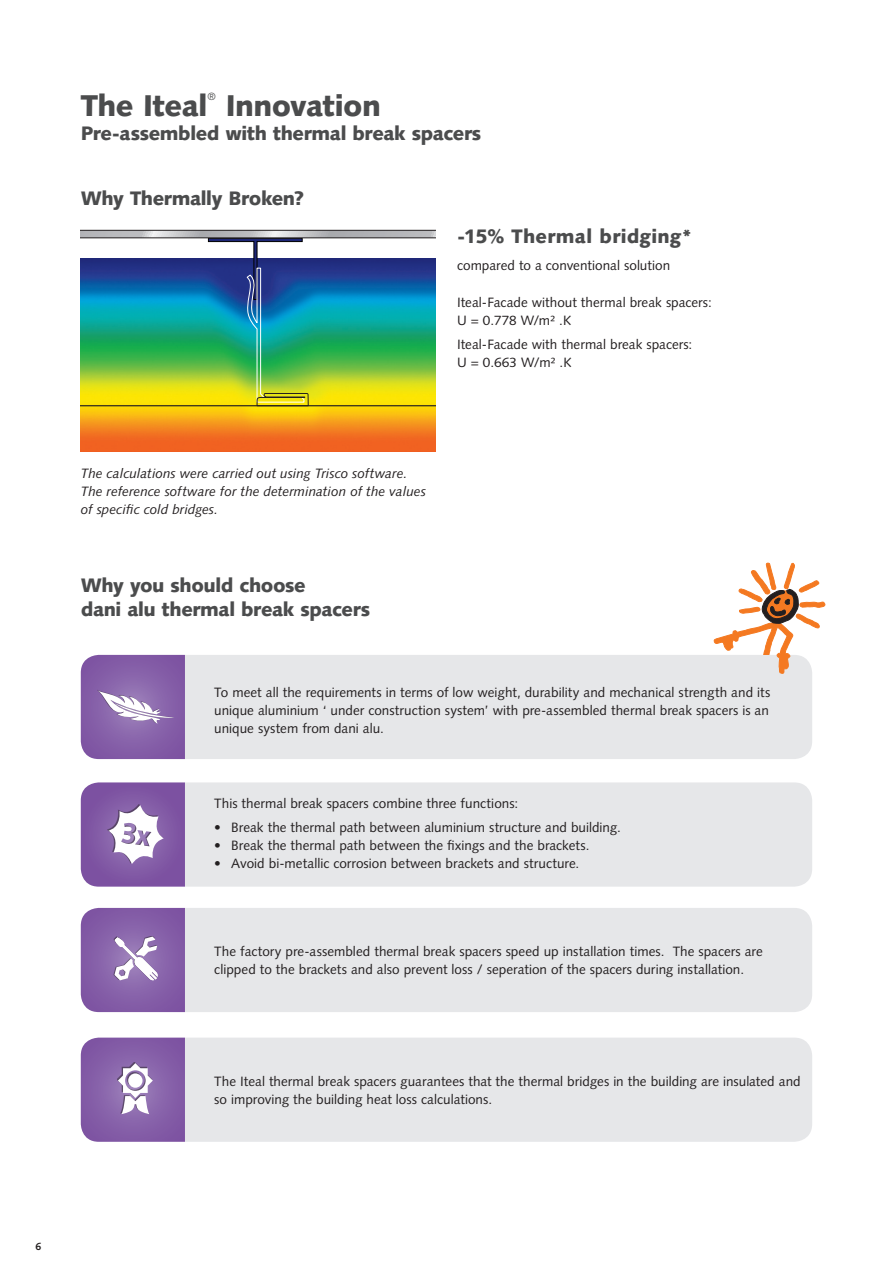
<style>
.page{position:relative;width:893px;height:1263px;background:#fff}
.page>*{position:absolute;margin:0;border:0;box-sizing:border-box;transform-origin:0 0}
.t1{font:900 30px "Syntax LT Std";letter-spacing:-.02em;color:#4b4c4d}
.t2{font:900 19.5px/24px "Syntax LT Std";letter-spacing:-.02em;color:#4b4c4d}
.t3{font:900 19.5px "Syntax LT Std";letter-spacing:.015em;color:#4b4c4d}
.t4{font:13.5px/18px "Syntax LT Std";color:#231f20}
.t5{font:italic 13.5px/18px "Syntax LT Std";color:#231f20}
.t6{font:700 10.5px "Syntax LT Std";color:#231f20}
.t7{font:10.5px "Syntax LT Std";color:#4b4c4d}
</style>
<div class="page">
<div style="left:185px;top:1038px;width:627px;height:104px;background:#e6e7e9"></div>
<svg style="left:81px;top:1037px;width:104px;height:105px;background:#8f6cae"></svg>
<div style="left:128px;top:1073px;width:15px;height:15px;background:#fff;border-radius:50%"></div>
<div style="left:185px;top:908px;width:627px;height:104px;background:#e6e7e9"></div>
<svg style="left:81px;top:908px;width:104px;height:104px;background:#8f6caf"></svg>
<div style="left:185px;top:782px;width:627px;height:105px;background:#e6e7e9"></div>
<svg style="left:81px;top:782px;width:104px;height:105px;background:#9472b2"></svg>
<div style="left:185px;top:655px;width:627px;height:104px;background:#e6e7e9"></div>
<svg style="left:81px;top:655px;width:104px;height:104px;background:#8f6cae"></svg>
<svg style="left:714px;top:563px;width:111px;height:111px"></svg>
<svg style="left:81px;top:230px;width:355px;height:222px;background:#7b9e6c"></svg>
<h1 class="t1" style="left:81px;top:88px;width:128px">The Iteal</h1>
<p class="t7" style="left:207px;top:90px;width:10px">®</p>
<h1 class="t1" style="left:226px;top:88px;width:157px">Innovation</h1>
<h2 class="t2" style="left:81px;top:121px;width:402px">Pre-assembled with thermal break spacers</h2>
<h2 class="t2" style="left:81px;top:186px;width:225px">Why Thermally Broken?</h2>
<h2 class="t3" style="left:457px;top:225px;width:237px">-15% Thermal bridging*</h2>
<p class="t4" style="left:457px;top:256px;width:215px">compared to a conventional solution</p>
<p class="t4" style="left:457px;top:293px;width:256px">Iteal-Facade without thermal break spacers:<br>U = 0.778 W/m² .K</p>
<p class="t4" style="left:457px;top:336px;width:237px">Iteal-Facade with thermal break spacers:<br>U = 0.663 W/m² .K</p>
<p class="t5" style="left:81px;top:464px;width:347px">The calculations were carried out using Trisco software.<br>The reference software for the determination of the values of specific cold bridges.</p>
<h2 class="t2" style="left:81px;top:573px;width:291px">Why you should choose<br>dani alu thermal break spacers</h2>
<p class="t4" style="left:214px;top:683px;width:558px;text-align:justify">To meet all the requirements in terms of low weight, durability and mechanical strength and its unique aluminium ‘ under construction system’ with pre-assembled thermal break spacers is an unique system from dani alu.</p>
<p class="t4" style="left:214px;top:794px;width:305px">This thermal break spacers combine three functions:</p>
<p class="t4" style="left:214px;top:819px;width:408px">• Break the thermal path between aluminium structure and building.</p>
<p class="t4" style="left:214px;top:837px;width:377px">• Break the thermal path between the fixings and the brackets.</p>
<p class="t4" style="left:214px;top:855px;width:367px">• Avoid bi-metallic corrosion between brackets and structure.</p>
<p class="t4" style="left:214px;top:942px;width:550px">The factory pre-assembled thermal break spacers speed up installation times. The spacers are clipped to the brackets and also prevent loss / seperation of the spacers during installation.</p>
<p class="t4" style="left:214px;top:1072px;width:588px">The Iteal thermal break spacers guarantees that the thermal bridges in the building are insulated and so improving the building heat loss calculations.</p>
<p class="t6" style="left:35px;top:1240px;width:7px">6</p>
</div>
